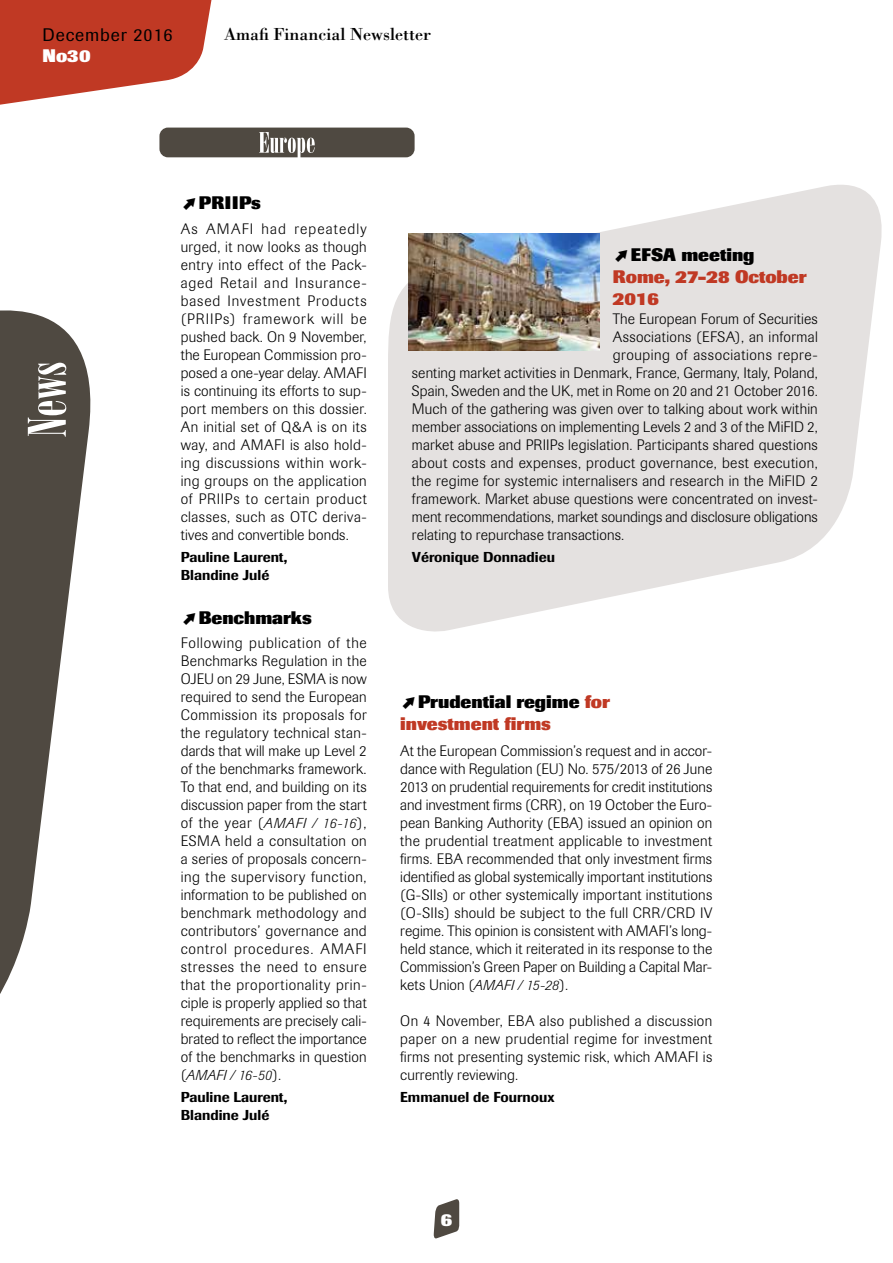
<style>
.page{position:relative;width:893px;height:1263px;background:#fff}
.page>*{position:absolute;margin:0;border:0;box-sizing:border-box;transform-origin:0 0}
.t1{font:52.5px "Bodoni Poster Compressed";color:#fff}
.t2{font:800 18px/21.6px "Imago";color:#c03924}
.t3{font:18px "Bodoni";color:#000}
.t4{font:800 18px "Imago";color:#000}
.t5{font:18px "Imago";letter-spacing:.05em;color:#000}
.t6{font:800 18px "Imago";color:#fff}
.t7{font:300 15px/18px "Imago";letter-spacing:.015em;color:#000;text-align:justify}
.t8{font:300 15px "Imago";letter-spacing:.04em;color:#000}
.t9{font:500 14.25px/18px "Imago";color:#000}
.s1{font-family:"Zeal";font-weight:400}
.s2{font-style:italic;font-size:14.25px}
.s3{font-weight:300;font-size:15px}
.s4{font-weight:300;font-style:italic}
.s5{font-family:"Zeal";font-weight:400;color:#000}
.s6{color:#000}
</style>
<div class="page">
<svg style="left:433px;top:1199px;width:26px;height:40px"></svg>
<svg style="left:0;top:0;width:212px;height:105px"></svg>
<svg style="left:0;top:310px;width:91px;height:684px;fill:#4f4941"></svg>
<svg style="left:388px;top:185px;width:494px;height:447px;fill:#e4e1e0"></svg>
<div style="left:159px;top:128px;width:256px;height:29px;background:#4f4941;border-radius:9px"></div>
<svg style="left:259px;top:132px;width:56px;height:26px"></svg>
<img style="left:409px;top:234px;width:191px;height:117px">
<p class="t5" style="left:43px;top:24px;width:132px">December 2016</p>
<p class="t3" style="left:224px;top:23px;width:209px">Amafi Financial Newsletter</p>
<p class="t6" style="left:43px;top:45px;width:50px">No30</p>
<h1 class="t1" style="left:17px;top:437px;width:77px;rotate:-90deg">News</h1>
<p class="t4" style="left:181px;top:192px;width:82px"><span class="s1">j</span>PRIIPs</p>
<p class="t7" style="left:181px;top:220px;width:188px">As AMAFI had repeatedly urged, it now looks as though entry into effect of the Pack&shy;aged Retail and Insurance&shy;based Investment Products (PRIIPs) framework will be pushed back. On 9 November, the European Commission pro&shy;posed a one-year delay. AMAFI is continuing its efforts to sup&shy;port members on this dossier.<br>An initial set of Q&amp;A is on its way, and AMAFI is also hold&shy;ing discussions within work&shy;ing groups on the application of PRIIPs to certain product classes, such as OTC deriva&shy;tives and convertible bonds.</p>
<p class="t9" style="left:181px;top:548px;width:108px">Pauline Laurent,<br>Blandine Julé</p>
<p class="t4" style="left:181px;top:607px;width:133px"><span class="s1">j</span>Benchmarks</p>
<p class="t7" style="left:181px;top:634px;width:188px">Following publication of the Benchmarks Regulation in the OJEU on 29 June, ESMA is now required to send the European Commission its proposals for the regulatory technical stan&shy;dards that will make up Level 2 of the benchmarks framework.<br>To that end, and building on its discussion paper from the start of the year (<span class="s2">AMAFI / 16-16</span>), ESMA held a consultation on a series of proposals concern&shy;ing the supervisory function, information to be published on benchmark methodology and contributors’ governance and control procedures. AMAFI stresses the need to ensure that the proportionality prin&shy;ciple is properly applied so that requirements are precisely cali&shy;brated to reflect the importance of the benchmarks in question</p>
<p class="t9" style="left:181px;top:1064px;width:108px;line-height:22.2px"><span class="s3">(</span><span class="s4">AMAFI / 16-50</span><span class="s3">).<br></span>Pauline Laurent,</p>
<p class="t9" style="left:181px;top:1106px;width:90px">Blandine Julé</p>
<p class="t2" style="left:613px;top:244px;width:195px"><span class="s5">j</span><span class="s6">EFSA meeting<br></span>Rome, 27-28 October<br>2016</p>
<p class="t7" style="left:613px;top:310px;width:207px">The European Forum of Securities</p>
<p class="t7" style="left:613px;top:328px;width:207px">Associations (EFSA), an informal</p>
<p class="t8" style="left:613px;top:346px;width:207px">grouping of associations repre-</p>
<p class="t7" style="left:412px;top:364px;width:407px">senting market activities in Denmark, France, Germany, Italy, Poland,</p>
<p class="t7" style="left:412px;top:382px;width:407px">Spain, Sweden and the UK, met in Rome on 20 and 21 October 2016.</p>
<p class="t7" style="left:412px;top:400px;width:407px">Much of the gathering was given over to talking about work within</p>
<p class="t7" style="left:412px;top:418px;width:407px">member associations on implementing Levels 2 and 3 of the MiFID 2,</p>
<p class="t7" style="left:412px;top:436px;width:407px">market abuse and PRIIPs legislation. Participants shared questions</p>
<p class="t7" style="left:412px;top:454px;width:407px">about costs and expenses, product governance, best execution,</p>
<p class="t7" style="left:412px;top:472px;width:407px">the regime for systemic internalisers and research in the MiFID 2</p>
<p class="t7" style="left:412px;top:490px;width:407px">framework. Market abuse questions were concentrated on invest-</p>
<p class="t7" style="left:412px;top:508px;width:407px">ment recommendations, market soundings and disclosure obligations</p>
<p class="t7" style="left:412px;top:526px;width:214px">relating to repurchase transactions.</p>
<p class="t9" style="left:412px;top:548px;width:145px">Véronique Donnadieu</p>
<p class="t2" style="left:400px;top:691px;width:211px"><span class="s5">j</span><span class="s6">Prudential regime</span> for investment firms</p>
<p class="t7" style="left:400px;top:742px;width:314px">At the European Commission’s request and in accor&shy;dance with Regulation (EU) No. 575/2013 of 26 June 2013 on prudential requirements for credit institutions and investment firms (CRR), on 19 October the Euro&shy;pean Banking Authority (EBA) issued an opinion on the prudential treatment applicable to investment firms. EBA recommended that only investment firms identified as global systemically important institutions (G-SIIs) or other systemically important institutions (O-SIIs) should be subject to the full CRR/CRD IV regime. This opinion is consistent with AMAFI’s long&shy;held stance, which it reiterated in its response to the Commission’s Green Paper on Building a Capital Mar&shy;kets Union (<span class="s2">AMAFI / 15-28</span>).</p>
<p class="t7" style="left:400px;top:1012px;width:314px">On 4 November, EBA also published a discussion paper on a new prudential regime for investment firms not presenting systemic risk, which AMAFI is currently reviewing.</p>
<p class="t9" style="left:400px;top:1088px;width:156px">Emmanuel de Fournoux</p>
<p class="t6" style="left:441px;top:1209px;width:13px">6</p>
</div>
